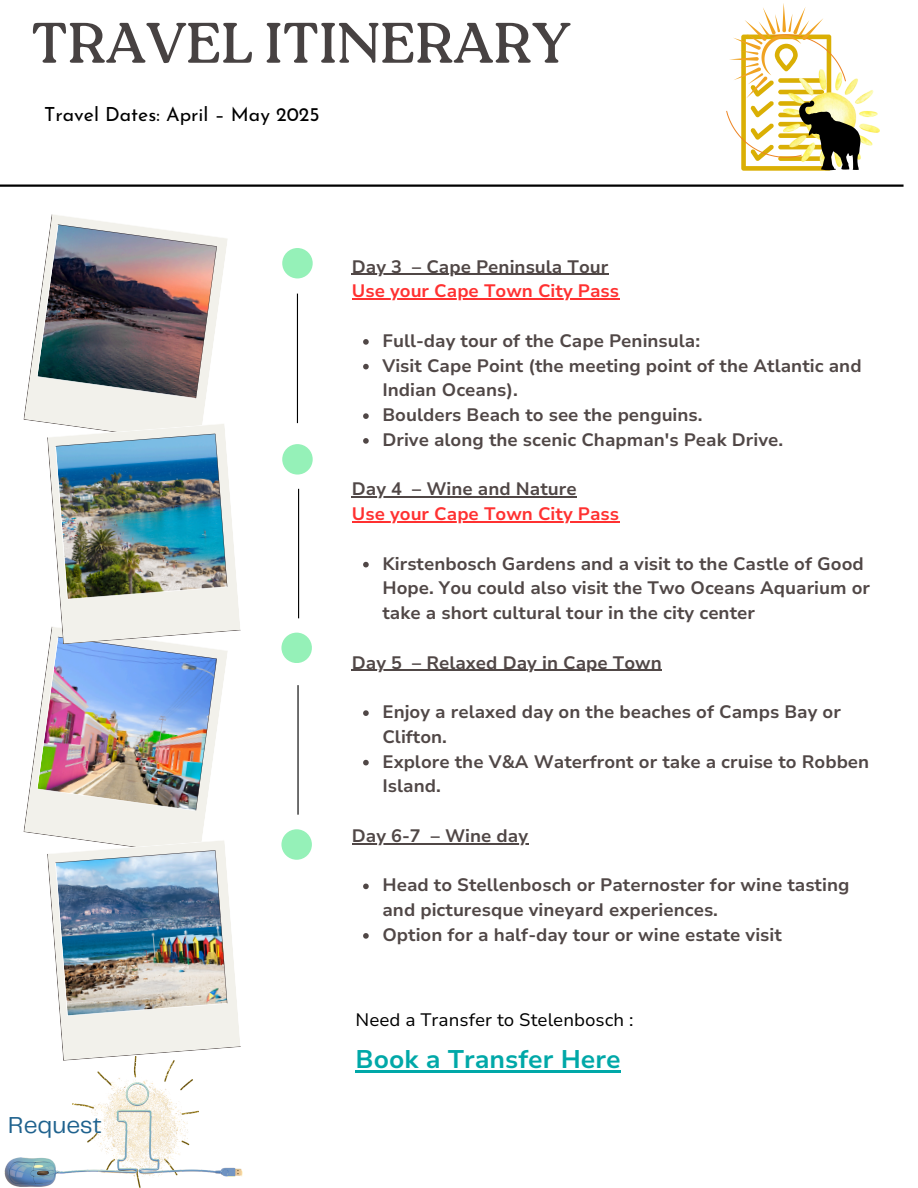
<style>
.page{position:relative;width:918px;height:1188px;background:#fff}
.page>*{position:absolute;margin:0;border:0;box-sizing:border-box;transform-origin:0 0}
.t1{font:57px "Roca One";color:#474242}
.t2{font:700 25.5px "Nunito Sans 10 pt";color:#00a8a8}
.t3{font:24px "Telegraf";color:#1f628e}
.t4{font:19.5px "Josefin Sans";color:#000}
.t5{font:700 18px/24.8px "Nunito Sans 10 pt";color:#504746}
.t6{font:700 18px "Nunito Sans 10 pt";color:#ff3131}
.t7{font:18px "Nunito Sans 10 pt";color:#000}
</style>
<div class="page">
<div style="left:282px;top:248px;width:31px;height:30px;background:#95f1b8;border-radius:50%"></div>
<hr style="left:297px;top:294px;width:1px;height:129px;background:#000">
<hr style="left:0;top:184px;width:904px;height:3px;background:#000">
<svg style="left:23px;top:323px;width:14px;height:99px"></svg>
<img style="left:37px;top:214px;width:191px;height:209px">
<svg style="left:23px;top:735px;width:14px;height:99px"></svg>
<img style="left:37px;top:644px;width:191px;height:196px">
<img style="left:47px;top:423px;width:194px;height:221px">
<img style="left:47px;top:840px;width:194px;height:221px">
<hr style="left:352px;top:274px;width:50px;height:1px;background:#504746">
<hr style="left:412px;top:274px;width:196px;height:1px;background:#504746">
<hr style="left:352px;top:299px;width:267px;height:1px;background:#ff3131">
<svg style="left:363px;top:339px;width:6px;height:6px"></svg>
<svg style="left:363px;top:364px;width:6px;height:5px"></svg>
<svg style="left:363px;top:413px;width:6px;height:6px"></svg>
<svg style="left:363px;top:438px;width:6px;height:6px"></svg>
<hr style="left:352px;top:497px;width:50px;height:1px;background:#504746">
<hr style="left:412px;top:497px;width:165px;height:1px;background:#504746">
<hr style="left:352px;top:521px;width:267px;height:1px;background:#ff3131">
<svg style="left:363px;top:562px;width:6px;height:5px"></svg>
<hr style="left:352px;top:670px;width:50px;height:1px;background:#504746">
<hr style="left:412px;top:670px;width:250px;height:1px;background:#504746">
<svg style="left:363px;top:710px;width:6px;height:6px"></svg>
<svg style="left:363px;top:760px;width:6px;height:5px"></svg>
<hr style="left:352px;top:843px;width:69px;height:1px;background:#504746">
<hr style="left:431px;top:843px;width:97px;height:1px;background:#504746">
<svg style="left:363px;top:884px;width:6px;height:5px"></svg>
<svg style="left:363px;top:933px;width:6px;height:6px"></svg>
<div style="left:282px;top:444px;width:31px;height:31px;background:#95f1b8;border-radius:50%"></div>
<div style="left:281px;top:633px;width:31px;height:30px;background:#95f1b8;border-radius:50%"></div>
<hr style="left:297px;top:685px;width:2px;height:130px;background:#000">
<div style="left:281px;top:829px;width:31px;height:31px;background:#95f1b8;border-radius:50%"></div>
<hr style="left:298px;top:489px;width:1px;height:129px;background:#000">
<hr style="left:356px;top:1070px;width:265px;height:3px;background:#00a8a8">
<img style="left:861px;top:90px;width:18px;height:56px">
<svg style="left:726px;top:3px;width:135px;height:168px"></svg>
<img style="left:73px;top:1056px;width:126px;height:15px">
<img style="left:4px;top:1071px;width:239px;height:117px">
<p class="t1" style="left:31px;top:10px;width:541px">TRAVEL ITINERARY</p>
<p class="t4" style="left:44px;top:106px;width:277px">Travel Dates: April – May 2025</p>
<p class="t3" style="left:8px;top:1114px;width:95px">Request</p>
<p class="t5" style="left:352px;top:254px;width:52px">Day 3</p>
<p class="t5" style="left:412px;top:254px;width:198px">– Cape Peninsula Tour</p>
<p class="t6" style="left:352px;top:279px;width:269px">Use your Cape Town City Pass</p>
<p class="t5" style="left:382px;top:329px;width:481px">Full-day tour of the Cape Peninsula:<br>Visit Cape Point (the meeting point of the Atlantic and<br>Indian Oceans).</p>
<p class="t5" style="left:382px;top:403px;width:322px">Boulders Beach to see the penguins.</p>
<p class="t5" style="left:382px;top:428px;width:402px">Drive along the scenic Chapman's Peak Drive.</p>
<p class="t5" style="left:352px;top:477px;width:226px">Day 4 – Wine and Nature</p>
<p class="t6" style="left:352px;top:502px;width:269px">Use your Cape Town City Pass</p>
<p class="t5" style="left:382px;top:551px;width:489px">Kirstenbosch Gardens and a visit to the Castle of Good<br>Hope. You could also visit the Two Oceans Aquarium or take a short cultural tour in the city center</p>
<p class="t5" style="left:352px;top:650px;width:52px">Day 5</p>
<p class="t5" style="left:412px;top:650px;width:251px">– Relaxed Day in Cape Town</p>
<p class="t5" style="left:382px;top:700px;width:460px">Enjoy a relaxed day on the beaches of Camps Bay or<br>Clifton.</p>
<p class="t5" style="left:382px;top:749px;width:488px">Explore the V&amp;A Waterfront or take a cruise to Robben<br>Island.</p>
<h3 class="t5" style="left:352px;top:824px;width:70px">Day 6-7</h3>
<p class="t5" style="left:431px;top:824px;width:99px">– Wine day</p>
<p class="t5" style="left:382px;top:873px;width:469px">Head to Stellenbosch or Paternoster for wine tasting and picturesque vineyard experiences.</p>
<p class="t5" style="left:382px;top:923px;width:401px">Option for a half-day tour or wine estate visit</p>
<h4 class="t7" style="left:356px;top:1008px;width:279px">Need a Transfer to Stelenbosch :</h4>
<p class="t2" style="left:356px;top:1042px;width:267px">Book a Transfer Here</p>
</div>
